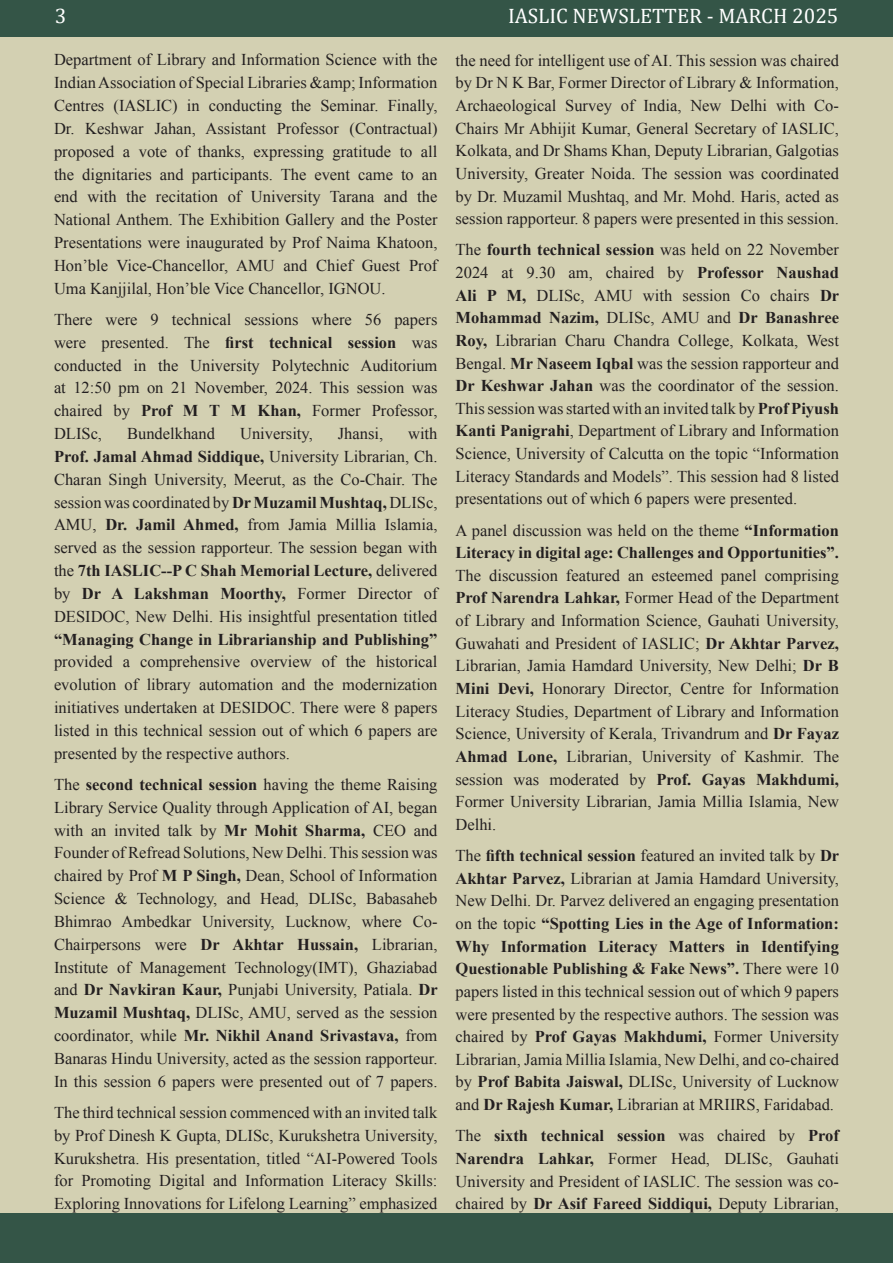
<style>
.page{position:relative;width:893px;height:1263px;background:#fff}
.page>*{position:absolute;margin:0;border:0;box-sizing:border-box;transform-origin:0 0}
.t1{font:21px "Cambria";color:#fff}
.t2{font:16.5px/22.8px "Times New Roman";color:#231f20;text-align:justify}
.t3{font:700 16.5px/22.6px "Times New Roman";color:#231f20}
.s1{font-weight:700}
.s2{font-weight:400}
</style>
<div class="page">
<div style="left:0;top:35px;width:893px;height:1182px;background:#d3d0b2"></div>
<div style="left:0;top:1214px;width:893px;height:49px;background:#345547"></div>
<div style="left:0;top:0;width:893px;height:37px;background:#345547"></div>
<p class="t1" style="left:55px;top:4px;width:13px">3</p>
<p class="t1" style="left:508px;top:4px;width:332px">IASLIC NEWSLETTER - MARCH 2025</p>
<p class="t2" style="left:54px;top:48px;width:385px">Department of Library and Information Science with the Indian Association of Special Libraries &amp;amp; Information Centres (IASLIC) in conducting the Seminar. Finally, Dr. Keshwar Jahan, Assistant Professor (Contractual) proposed a vote of thanks, expressing gratitude to all the dignitaries and participants. The event came to an end with the recitation of University Tarana and the National Anthem. The Exhibition Gallery and the Poster Presentations were inaugurated by Prof Naima Khatoon, Hon’ble Vice-Chancellor, AMU and Chief Guest Prof Uma Kanjjilal, Hon’ble Vice Chancellor, IGNOU.</p>
<p class="t2" style="left:54px;top:308px;width:385px">There were 9 technical sessions where 56 papers were presented. The <span class="s1">first technical session</span> was conducted in the University Polytechnic Auditorium at 12:50 pm on 21 November, 2024. This session was chaired by <span class="s1">Prof M T M Khan,</span> Former Professor, DLISc,</p>
<p class="t2" style="left:455px;top:49px;width:385px">the need for intelligent use of AI. This session was chaired by Dr N K Bar, Former Director of Library &amp; Information, Archaeological Survey of India, New Delhi with Co-Chairs Mr Abhijit Kumar, General Secretary of IASLIC, Kolkata, and Dr Shams Khan, Deputy Librarian, Galgotias University, Greater Noida. The session was coordinated by Dr. Muzamil Mushtaq, and Mr. Mohd. Haris, acted as session rapporteur. 8 papers were presented in this session.</p>
<p class="t2" style="left:455px;top:238px;width:385px">The <span class="s1">fourth technical session</span> was held on 22 November 2024 at 9.30 am, chaired by <span class="s1">Professor Naushad Ali P M,</span> DLISc, AMU with session Co chairs <span class="s1">Dr Mohammad Nazim,</span> DLISc, AMU and <span class="s1">Dr Banashree Roy,</span> Librarian Charu Chandra College, Kolkata, West Bengal. <span class="s1">Mr Naseem Iqbal</span> was the session rapporteur and <span class="s1">Dr Keshwar Jahan</span> was the coordinator of the session.<br>This session was started with an invited talk by <span class="s1">Prof Piyush Kanti Panigrahi</span>, Department of Library and Information Science, University of Calcutta on the topic “Information Literacy Standards and Models”. This session had 8 listed presentations out of which 6 papers were presented.</p>
<p class="t3" style="left:455px;top:518px;width:385px"><span class="s2">A panel discussion was held on the theme</span> “Information<br>Literacy in digital age: Challenges and Opportunities”.</p>
<p class="t2" style="left:455px;top:564px;width:385px">The discussion featured an esteemed panel comprising <span class="s1">Prof Narendra Lahkar,</span> Former Head of the Department of Library and Information Science, Gauhati University, Guwahati and President of IASLIC; <span class="s1">Dr Akhtar Parvez, </span>Librarian, Jamia Hamdard University, New Delhi; <span class="s1">Dr B Mini Devi,</span> Honorary Director, Centre for Information Literacy Studies, Department of Library and Information Science, University of Kerala, Trivandrum and <span class="s1">Dr Fayaz Ahmad Lone,</span> Librarian, University of Kashmir. The session was moderated by <span class="s1">Prof. Gayas Makhdumi, </span>Former University Librarian, Jamia Millia Islamia, New Delhi.</p>
<p class="t2" style="left:455px;top:844px;width:385px">The <span class="s1">fifth technical session</span> featured an invited talk by <span class="s1">Dr Akhtar Parvez,</span> Librarian at Jamia Hamdard University, New Delhi. Dr. Parvez delivered an engaging presentation on the topic <span class="s1">“Spotting Lies in the Age of Information:<br>Why Information Literacy Matters in Identifying Questionable Publishing &amp; Fake News”.</span> There were 10 papers listed in this technical session out of which 9 papers were presented by the respective authors. The session was chaired by <span class="s1">Prof Gayas Makhdumi,</span> Former University Librarian, Jamia Millia Islamia, New Delhi, and co-chaired by <span class="s1">Prof Babita Jaiswal,</span> DLISc, University of Lucknow and <span class="s1">Dr Rajesh Kumar,</span> Librarian at MRIIRS, Faridabad.</p>
<p class="t2" style="left:455px;top:1124px;width:385px">The <span class="s1">sixth technical session</span> was chaired by <span class="s1">Prof Narendra Lahkar,</span> Former Head, DLISc, Gauhati University and President of IASLIC. The session was co&shy;chaired by <span class="s1">Dr Asif Fareed Siddiqui,</span> Deputy Librarian,</p>
<p class="t2" style="left:54px;top:422px;width:385px;text-indent:354px">with <span class="s1">Prof. Jamal Ahmad Siddique,</span> University Librarian, Ch.<br>Charan Singh University, Meerut, as the Co-Chair. The session was coordinated by <span class="s1">Dr Muzamil Mushtaq,</span> DLISc, AMU, <span class="s1">Dr. Jamil Ahmed,</span> from Jamia Millia Islamia, served as the session rapporteur. The session began with the <span class="s1">7th IASLIC--P C Shah Memorial Lecture,</span> delivered by <span class="s1">Dr A Lakshman Moorthy,</span> Former Director of DESIDOC, New Delhi. His insightful presentation titled</p>
<p class="t3" style="left:54px;top:627px;width:385px">“Managing Change in Librarianship and Publishing”</p>
<p class="t2" style="left:54px;top:650px;width:385px">provided a comprehensive overview of the historical evolution of library automation and the modernization initiatives undertaken at DESIDOC. There were 8 papers listed in this technical session out of which 6 papers are presented by the respective authors.</p>
<p class="t2" style="left:54px;top:773px;width:385px">The <span class="s1">second technical session</span> having the theme Raising Library Service Quality through Application of AI, began with an invited talk by <span class="s1">Mr Mohit Sharma,</span> CEO and Founder of Refread Solutions, New Delhi. This session was chaired by Prof <span class="s1">M P Singh,</span> Dean, School of Information Science &amp; Technology, and Head, DLISc, Babasaheb Bhimrao Ambedkar University, Lucknow, where Co-Chairpersons were <span class="s1">Dr Akhtar Hussain,</span> Librarian, Institute of Management Technology(IMT), Ghaziabad and <span class="s1">Dr Navkiran Kaur,</span> Punjabi University, Patiala. <span class="s1">Dr Muzamil Mushtaq,</span> DLISc, AMU, served as the session coordinator, while <span class="s1">Mr. Nikhil Anand Srivastava,</span> from Banaras Hindu University, acted as the session rapporteur.<br>In this session 6 papers were presented out of 7 papers.</p>
<p class="t2" style="left:54px;top:1101px;width:385px">The third technical session commenced with an invited talk by Prof Dinesh K Gupta, DLISc, Kurukshetra University, Kurukshetra. His presentation, titled “AI-Powered Tools for Promoting Digital and Information Literacy Skills:<br>Exploring Innovations for Lifelong Learning” emphasized</p>
<p class="t2" style="left:127px;top:422px;width:89px">Bundelkhand</p>
<p class="t2" style="left:240px;top:422px;width:74px">University,</p>
<p class="t2" style="left:338px;top:422px;width:47px">Jhansi,</p>
</div>
